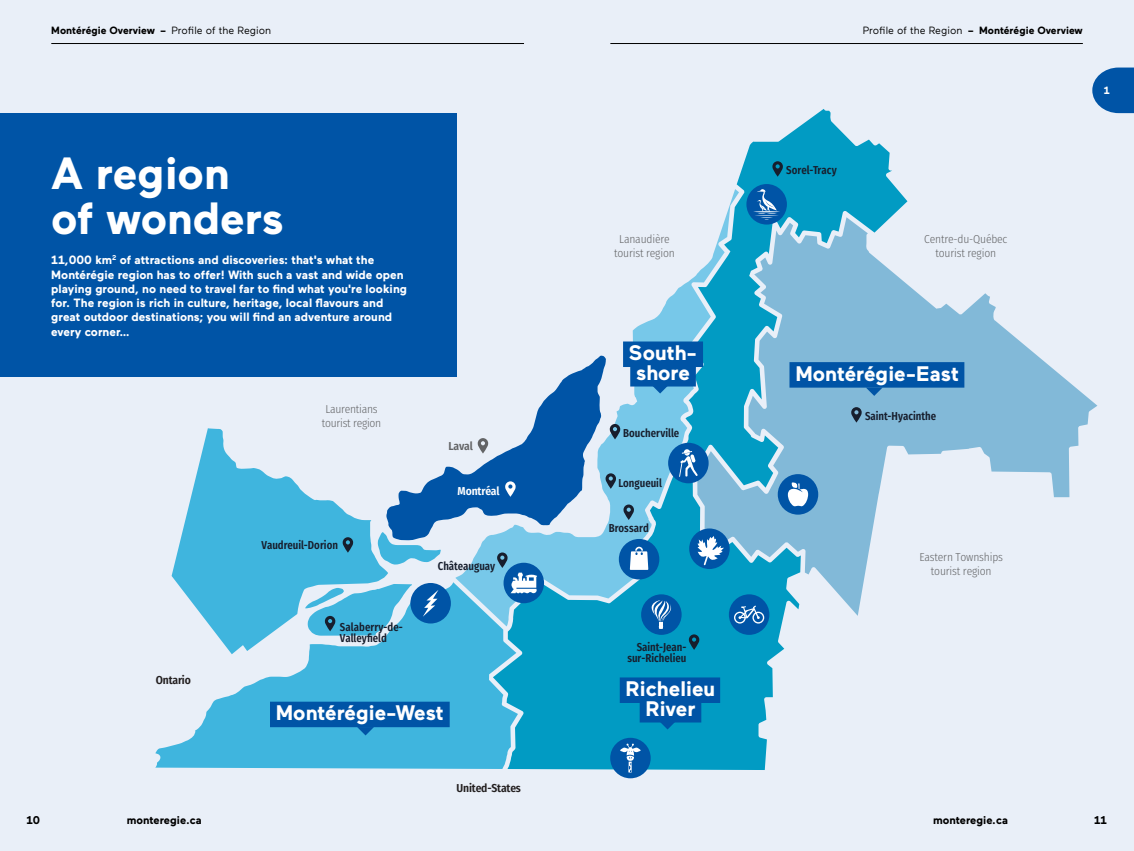
<style>
.page{position:relative;width:1134px;height:851px;background:#fff}
.page>*{position:absolute;margin:0;border:0;box-sizing:border-box;transform-origin:0 0}
.t1{font:700 45px/45px "Maax";color:#fff}
.t2{font:700 21px/19.5px "Maax";color:#fff;text-align:center}
.t3{font:700 12px/14.2px "Maax";color:#fff}
.t4{font:600 11.55px/11.6px "Fira Sans Condensed";color:#171e2d;scale:.93 1}
.t5{font:300 11.55px/13.8px "Fira Sans Condensed";letter-spacing:-.015em;color:#636466;text-align:center}
.t6{font:600 11.55px "Fira Sans Condensed";letter-spacing:-.015em;color:#231f20}
.t7{font:600 11.55px "Fira Sans Condensed";letter-spacing:-.015em;color:#fff}
.t8{font:600 11.55px "Fira Sans Condensed";letter-spacing:-.015em;color:#636466}
.t9{font:700 11.25px "Maax";color:#000}
.t10{font:700 10.5px "Maax";color:#000}
.t11{font:700 10.5px "Maax";color:#fff}
.s1{font-weight:400}
</style>
<div class="page">
<div style="left:0;top:0;width:1134px;height:850px;background:#e9eff8"></div>
<svg style="left:386px;top:376px;width:69px;height:156px"></svg>
<svg style="left:388px;top:532px;width:53px;height:32px"></svg>
<svg style="left:172px;top:428px;width:216px;height:154px;fill:#3fb5de"></svg>
<svg style="left:155px;top:582px;width:338px;height:187px;fill:#3fb5de"></svg>
<svg style="left:907px;top:284px;width:190px;height:214px;fill:#82b9d8"></svg>
<svg style="left:493px;top:109px;width:414px;height:661px"></svg>
<svg style="left:455px;top:189px;width:284px;height:437px"></svg>
<svg style="left:478px;top:438px;width:10px;height:15px"></svg>
<svg style="left:505px;top:481px;width:11px;height:16px"></svg>
<svg style="left:851px;top:407px;width:11px;height:15px"></svg>
<svg style="left:772px;top:161px;width:11px;height:16px"></svg>
<svg style="left:304px;top:584px;width:108px;height:51px"></svg>
<svg style="left:343px;top:537px;width:10px;height:15px"></svg>
<svg style="left:689px;top:634px;width:10px;height:15px"></svg>
<svg style="left:623px;top:504px;width:11px;height:16px"></svg>
<svg style="left:606px;top:473px;width:10px;height:16px"></svg>
<svg style="left:610px;top:424px;width:10px;height:15px"></svg>
<div style="left:270px;top:701px;width:180px;height:26px;background:#0054a6"></div>
<svg style="left:357px;top:727px;width:17px;height:8px"></svg>
<div style="left:789px;top:362px;width:175px;height:25px;background:#0054a6"></div>
<svg style="left:866px;top:387px;width:17px;height:9px"></svg>
<div style="left:620px;top:677px;width:100px;height:26px;background:#0054a6"></div>
<div style="left:640px;top:697px;width:61px;height:25px;background:#0054a6"></div>
<svg style="left:659px;top:722px;width:17px;height:7px"></svg>
<div style="left:0;top:113px;width:456px;height:263px;background:#0054a6"></div>
<div style="left:729px;top:594px;width:40px;height:40px;background:#0054a6;border-radius:50%"></div>
<svg style="left:734px;top:605px;width:30px;height:18px"></svg>
<div style="left:641px;top:594px;width:41px;height:40px;background:#0054a6;border-radius:50%"></div>
<svg style="left:651px;top:600px;width:21px;height:29px"></svg>
<div style="left:610px;top:737px;width:41px;height:41px;background:#0054a6;border-radius:50%"></div>
<svg style="left:620px;top:743px;width:21px;height:29px"></svg>
<div style="left:689px;top:528px;width:41px;height:41px;background:#0054a6;border-radius:50%"></div>
<svg style="left:697px;top:536px;width:27px;height:29px"></svg>
<div style="left:778px;top:474px;width:40px;height:40px;background:#0054a6;border-radius:50%"></div>
<svg style="left:788px;top:482px;width:20px;height:24px"></svg>
<div style="left:619px;top:539px;width:40px;height:40px;background:#0054a6;border-radius:50%"></div>
<svg style="left:630px;top:546px;width:18px;height:24px"></svg>
<div style="left:668px;top:443px;width:41px;height:40px;background:#0054a6;border-radius:50%"></div>
<svg style="left:679px;top:449px;width:19px;height:28px"></svg>
<div style="left:746px;top:184px;width:41px;height:40px;background:#0054a6;border-radius:50%"></div>
<svg style="left:753px;top:189px;width:27px;height:31px"></svg>
<div style="left:504px;top:562px;width:40px;height:41px;background:#0054a6;border-radius:50%"></div>
<svg style="left:497px;top:552px;width:40px;height:41px"></svg>
<div style="left:410px;top:583px;width:41px;height:40px;background:#0054a6;border-radius:50%"></div>
<svg style="left:423px;top:590px;width:16px;height:26px"></svg>
<div style="left:623px;top:341px;width:80px;height:26px;background:#0054a6"></div>
<div style="left:630px;top:361px;width:66px;height:25px;background:#0054a6"></div>
<svg style="left:652px;top:386px;width:17px;height:7px"></svg>
<hr style="left:51px;top:43px;width:473px;height:1px;background:#000">
<hr style="left:610px;top:43px;width:473px;height:1px;background:#000">
<svg style="left:1092px;top:68px;width:42px;height:45px;background:#2069b1"></svg>
<p class="t10" style="left:51px;top:25px;width:222px">Montérégie Overview – <span class="s1">Profile of the Region</span></p>
<p class="t10" style="left:863px;top:25px;width:222px"><span class="s1">Profile of the Region</span> – Montérégie Overview</p>
<p class="t11" style="left:1104px;top:85px;width:7px">1</p>
<h1 class="t1" style="left:51px;top:151px;width:234px">A region<br>of wonders</h1>
<p class="t3" style="left:51px;top:253px;width:357px">11,000 km<sup>2</sup> of attractions and discoveries: that's what the Montérégie region has to offer! With such a vast and wide open playing ground, no need to travel far to find what you're looking for. The region is rich in culture, heritage, local flavours and great outdoor destinations; you will find an adventure around every corner…</p>
<p class="t6" style="left:156px;top:670px;width:37px">Ontario</p>
<p class="t5" style="left:322px;top:402px;width:61px">Laurentians tourist region</p>
<p class="t4" style="left:262px;top:539px;width:84px">Vaudreuil-Dorion</p>
<p class="t4" style="left:340px;top:620px;width:69px">Salaberry-de-<br>Valleyfield</p>
<p class="t8" style="left:448px;top:436px;width:26px">Laval</p>
<p class="t7" style="left:458px;top:481px;width:43px">Montréal</p>
<p class="t4" style="left:438px;top:559px;width:63px">Châteauguay</p>
<h2 class="t2" style="left:276px;top:703px;width:169px">Montérégie-West</h2>
<p class="t6" style="left:457px;top:778px;width:66px">United-States</p>
<p class="t4" style="left:786px;top:163px;width:56px">Sorel-Tracy</p>
<p class="t5" style="left:614px;top:232px;width:62px">Lanaudière tourist region</p>
<p class="t5" style="left:924px;top:232px;width:85px">Centre-du-Québec tourist region</p>
<h2 class="t2" style="left:629px;top:343px;width:70px">South&shy;shore</h2>
<p class="t4" style="left:623px;top:426px;width:62px">Boucherville</p>
<p class="t4" style="left:618px;top:477px;width:48px">Longueuil</p>
<p class="t4" style="left:609px;top:521px;width:45px">Brossard</p>
<p class="t4" style="left:627px;top:640px;width:65px;text-align:right">Saint-Jean&shy;sur-Richelieu</p>
<h2 class="t2" style="left:626px;top:679px;width:91px">Richelieu<br>River</h2>
<h2 class="t2" style="left:795px;top:364px;width:165px">Montérégie-East</h2>
<p class="t4" style="left:865px;top:409px;width:78px">Saint-Hyacinthe</p>
<p class="t5" style="left:919px;top:550px;width:85px">Eastern Townships tourist region</p>
<p class="t9" style="left:26px;top:814px;width:15px">10</p>
<p class="t9" style="left:127px;top:814px;width:76px">monteregie.ca</p>
<p class="t9" style="left:933px;top:814px;width:76px">monteregie.ca</p>
<p class="t9" style="left:1094px;top:814px;width:14px">11</p>
</div>
